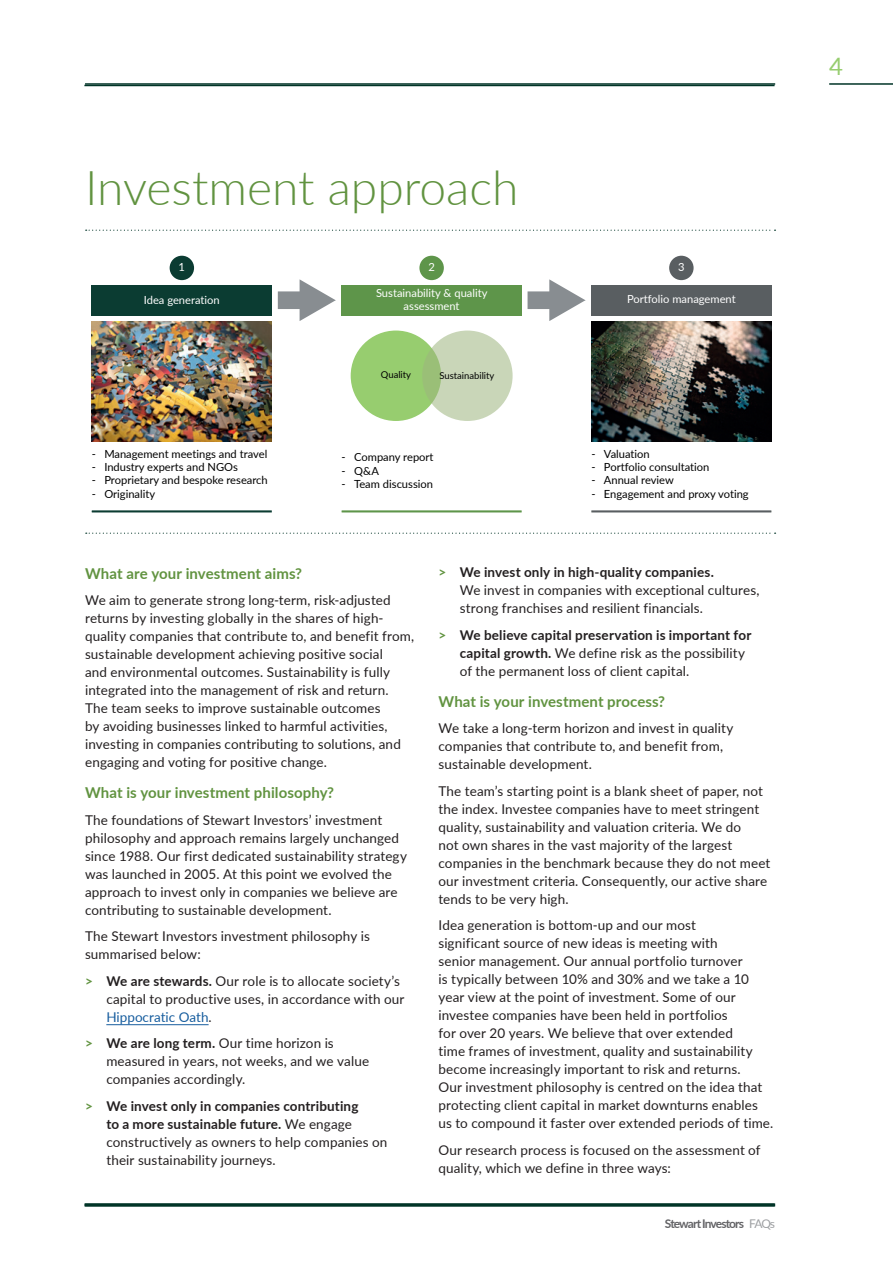
<style>
.page{position:relative;width:893px;height:1263px;background:#fff}
.page>*{position:absolute;margin:0;border:0;box-sizing:border-box;transform-origin:0 0}
.t1{font:300 48px "Lato";color:#619340}
.t2{font:24px "Lato";color:#97cd6f}
.t3{font:700 15px "Lato";letter-spacing:.005em;color:#619340}
.t4{font:13.5px/18px "Lato";letter-spacing:.01em;color:#231f20}
.t5{font:700 12px "Lato";letter-spacing:-.08em;color:#636366}
.t6{font:11.1px "Lato";color:#000001}
.t7{font:11.1px/12.6px "Lato";color:#fff;text-align:center}
.t8{font:9.45px "Lato";color:#000001}
.s1{font-weight:700;color:#619340}
.s2{font-weight:700}
.s3{color:#175d9e}
.s4{font-weight:400;color:#9d9fa2}
</style>
<div class="page">
<hr style="left:85px;top:83px;width:690px;height:2px;background:#003427">
<hr style="left:829px;top:83px;width:64px;height:2px;background:#003427">
<hr style="left:84px;top:1203px;width:690px;height:3px;background:#003427">
<hr style="left:84px;top:85px;width:690px;height:1px;background:#003427">
<svg style="left:86px;top:230px;width:689px;height:1px"></svg>
<hr style="left:106px;top:1024px;width:103px;height:1px;background:#175d9e">
<div style="left:170px;top:256px;width:24px;height:24px;background:#0b3c32;border-radius:50%"></div>
<img style="left:92px;top:321px;width:180px;height:120px">
<div style="left:92px;top:285px;width:180px;height:30px;background:#0b3c32"></div>
<hr style="left:92px;top:510px;width:180px;height:2px;background:#0b3c32">
<div style="left:419px;top:256px;width:25px;height:24px;background:#5e954a;border-radius:50%"></div>
<div style="left:351px;top:330px;width:90px;height:91px;background:#97cd6f;border-radius:50%"></div>
<svg style="left:422px;top:330px;width:91px;height:91px;background:#c4d3b1"></svg>
<div style="left:342px;top:285px;width:180px;height:30px;background:#5e954a"></div>
<hr style="left:342px;top:510px;width:180px;height:2px;background:#5e954a">
<div style="left:669px;top:256px;width:25px;height:24px;background:#595e61;border-radius:50%"></div>
<img style="left:591px;top:321px;width:180px;height:120px">
<div style="left:591px;top:285px;width:180px;height:30px;background:#595e61"></div>
<hr style="left:591px;top:510px;width:180px;height:2px;background:#595e61">
<svg style="left:549px;top:279px;width:36px;height:42px"></svg>
<div style="left:530px;top:294px;width:29px;height:12px;background:#888d91"></div>
<div style="left:528px;top:291px;width:34px;height:18px;border:6px solid #888d91"></div>
<svg style="left:300px;top:279px;width:36px;height:42px"></svg>
<div style="left:281px;top:294px;width:28px;height:12px;background:#888d91"></div>
<div style="left:278px;top:291px;width:34px;height:18px;border:6px solid #888d91"></div>
<svg style="left:86px;top:533px;width:690px;height:1px"></svg>
<h1 class="t1" style="left:85px;top:154px;width:435px">Investment approach</h1>
<p class="t7" style="left:179px;top:261px;width:8px">1</p>
<p class="t7" style="left:144px;top:293px;width:77px">Idea generation</p>
<p class="t6" style="left:92px;top:446px;width:177px">- Management meetings and travel</p>
<p class="t6" style="left:92px;top:459px;width:148px">- Industry experts and NGOs</p>
<p class="t6" style="left:92px;top:472px;width:178px">- Proprietary and bespoke research</p>
<p class="t6" style="left:92px;top:486px;width:65px">- Originality</p>
<p class="t7" style="left:428px;top:261px;width:8px">2</p>
<p class="t7" style="left:376px;top:286px;width:113px">Sustainability &amp; quality assessment</p>
<p class="t8" style="left:381px;top:368px;width:32px">Quality</p>
<p class="t8" style="left:439px;top:369px;width:57px">Sustainability</p>
<p class="t6" style="left:342px;top:449px;width:94px">- Company report</p>
<p class="t6" style="left:342px;top:462px;width:39px">- Q&amp;A</p>
<p class="t6" style="left:342px;top:476px;width:93px">- Team discussion</p>
<p class="t7" style="left:678px;top:261px;width:8px">3</p>
<p class="t7" style="left:627px;top:293px;width:110px">Portfolio management</p>
<p class="t6" style="left:591px;top:446px;width:60px">- Valuation</p>
<p class="t6" style="left:591px;top:459px;width:120px">- Portfolio consultation</p>
<p class="t6" style="left:591px;top:472px;width:84px">- Annual review</p>
<p class="t6" style="left:591px;top:486px;width:159px">- Engagement and proxy voting</p>
<p class="t3" style="left:85px;top:562px;width:218px">What are your investment aims?</p>
<p class="t4" style="left:85px;top:591px;width:331px">We aim to generate strong long-term, risk-adjusted returns by investing globally in the shares of high&shy;quality companies that contribute to, and benefit from, sustainable development achieving positive social<br>and environmental outcomes. Sustainability is fully integrated into the management of risk and return.<br>The team seeks to improve sustainable outcomes<br>by avoiding businesses linked to harmful activities, investing in companies contributing to solutions, and engaging and voting for positive change.</p>
<p class="t3" style="left:85px;top:781px;width:250px">What is your investment philosophy?</p>
<p class="t4" style="left:85px;top:810px;width:324px">The foundations of Stewart Investors’ investment philosophy and approach remains largely unchanged since 1988. Our first dedicated sustainability strategy was launched in 2005. At this point we evolved the approach to invest only in companies we believe are contributing to sustainable development.</p>
<p class="t4" style="left:85px;top:926px;width:286px">The Stewart Investors investment philosophy is summarised below:</p>
<p class="t4" style="left:106px;top:971px;width:300px;text-indent:-21px"><span class="s1">&gt;</span> <span class="s2">We are stewards.</span> Our role is to allocate society’s capital to productive uses, in accordance with our<br><span class="s3">Hippocratic Oath</span>.</p>
<p class="t4" style="left:106px;top:1033px;width:264px;text-indent:-21px"><span class="s1">&gt;</span> <span class="s2">We are long term.</span> Our time horizon is measured in years, not weeks, and we value companies accordingly.</p>
<p class="t4" style="left:106px;top:1096px;width:283px;text-indent:-21px"><span class="s1">&gt;</span> <span class="s2">We invest only in companies contributing<br>to a more sustainable future.</span> We engage constructively as owners to help companies on their sustainability journeys.</p>
<p class="t4" style="left:460px;top:563px;width:301px;text-indent:-21px"><span class="s1">&gt;</span> <span class="s2">We invest only in high-quality companies.<br></span>We invest in companies with exceptional cultures, strong franchises and resilient financials.</p>
<p class="t4" style="left:460px;top:625px;width:293px;text-indent:-21px"><span class="s1">&gt;</span> <span class="s2">We believe capital preservation is important for capital growth.</span> We define risk as the possibility of the permanent loss of client capital.</p>
<p class="t3" style="left:438px;top:690px;width:228px">What is your investment process?</p>
<p class="t4" style="left:438px;top:719px;width:296px">We take a long-term horizon and invest in quality companies that contribute to, and benefit from, sustainable development.</p>
<p class="t4" style="left:438px;top:781px;width:334px">The team’s starting point is a blank sheet of paper, not the index. Investee companies have to meet stringent quality, sustainability and valuation criteria. We do<br>not own shares in the vast majority of the largest companies in the benchmark because they do not meet our investment criteria. Consequently, our active share tends to be very high.</p>
<p class="t4" style="left:438px;top:916px;width:336px">Idea generation is bottom-up and our most<br>significant source of new ideas is meeting with<br>senior management. Our annual portfolio turnover<br>is typically between 10% and 30% and we take a 10 year view at the point of investment. Some of our investee companies have been held in portfolios<br>for over 20 years. We believe that over extended<br>time frames of investment, quality and sustainability become increasingly important to risk and returns.<br>Our investment philosophy is centred on the idea that protecting client capital in market downturns enables us to compound it faster over extended periods of time.</p>
<p class="t4" style="left:438px;top:1140px;width:324px">Our research process is focused on the assessment of quality, which we define in three ways:</p>
<p class="t5" style="left:665px;top:1215px;width:112px">Stewart Investors <span class="s4">FAQs</span></p>
<h2 class="t2" style="left:829px;top:49px;width:15px">4</h2>
</div>
